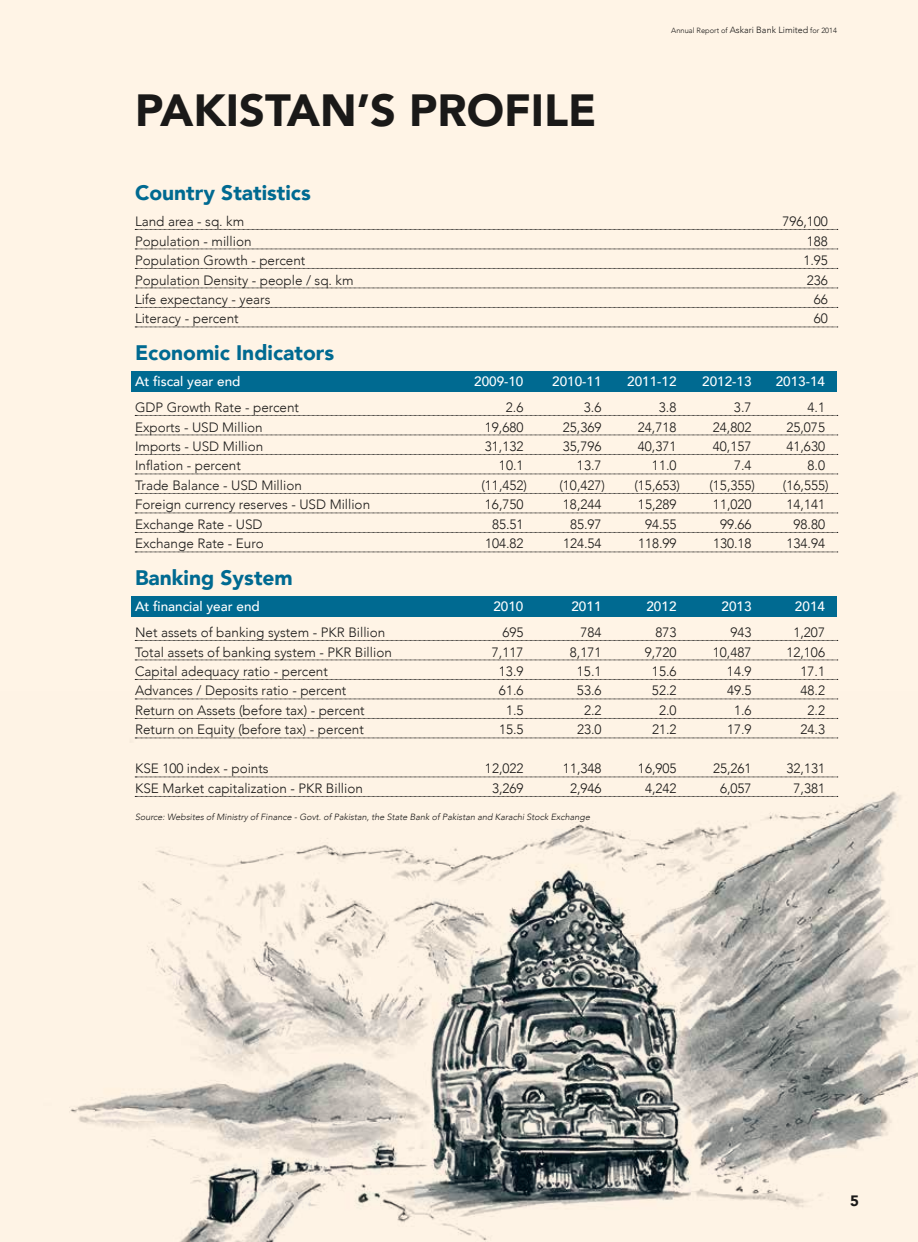
<style>
.page{position:relative;width:918px;height:1242px;background:#fff4e6}
.page>*{position:absolute;margin:0;border:0;box-sizing:border-box;transform-origin:0 0}
.t1{font:900 45px "Avenir";color:#1a1918}
.t2{font:900 21px "Avenir";color:#006a91}
.t3{font:900 15px "Avenir";color:#1a1918}
.t4{font:300 13.5px "Avenir";color:#1a1918}
.t5{font:500 13.5px "Avenir";color:#fff}
.t6{font:italic 300 9px "Avenir";color:#1a1918}
.t7{font:300 7.5px "Avenir";color:#1a1918}
.s1{font-size:9px}
</style>
<div class="page">
<div style="left:132px;top:371px;width:705px;height:21px;background:#006a91"></div>
<div style="left:132px;top:596px;width:705px;height:21px;background:#006a91"></div>
<svg style="left:135px;top:229px;width:703px;height:1px"></svg>
<svg style="left:135px;top:249px;width:703px;height:1px"></svg>
<svg style="left:135px;top:268px;width:703px;height:1px"></svg>
<svg style="left:135px;top:288px;width:703px;height:1px"></svg>
<svg style="left:135px;top:307px;width:703px;height:1px"></svg>
<svg style="left:135px;top:327px;width:703px;height:1px"></svg>
<svg style="left:135px;top:415px;width:703px;height:1px"></svg>
<svg style="left:135px;top:435px;width:703px;height:1px"></svg>
<svg style="left:135px;top:454px;width:703px;height:1px"></svg>
<svg style="left:135px;top:474px;width:703px;height:1px"></svg>
<svg style="left:135px;top:493px;width:703px;height:1px"></svg>
<svg style="left:135px;top:513px;width:703px;height:1px"></svg>
<svg style="left:135px;top:532px;width:703px;height:1px"></svg>
<svg style="left:135px;top:552px;width:703px;height:1px"></svg>
<svg style="left:135px;top:640px;width:703px;height:1px"></svg>
<svg style="left:135px;top:660px;width:703px;height:1px"></svg>
<svg style="left:135px;top:679px;width:703px;height:1px"></svg>
<img style="left:69px;top:698px;width:849px;height:544px">
<h1 class="t1" style="left:135px;top:72px;width:463px">PAKISTAN’S PROFILE</h1>
<p class="t7" style="left:671px;top:26px;width:167px">Annual Report of <span class="s1">Askari Bank Limited</span> for 2014</p>
<h2 class="t2" style="left:135px;top:174px;width:177px">Country Statistics</h2>
<p class="t4" style="left:135px;top:213px;width:111px">Land area - sq. km</p>
<p class="t4" style="left:782px;top:213px;width:47px">796,100</p>
<p class="t4" style="left:135px;top:233px;width:118px">Population - million</p>
<p class="t4" style="left:807px;top:233px;width:23px">188</p>
<p class="t4" style="left:135px;top:252px;width:172px">Population Growth - percent</p>
<p class="t4" style="left:803px;top:252px;width:26px">1.95</p>
<p class="t4" style="left:135px;top:272px;width:220px">Population Density - people / sq. km</p>
<p class="t4" style="left:807px;top:272px;width:23px">236</p>
<p class="t4" style="left:135px;top:291px;width:137px">Life expectancy - years</p>
<p class="t4" style="left:814px;top:291px;width:16px">66</p>
<p class="t4" style="left:135px;top:311px;width:105px">Literacy - percent</p>
<p class="t4" style="left:814px;top:311px;width:16px">60</p>
<h2 class="t2" style="left:135px;top:334px;width:201px">Economic Indicators</h2>
<p class="t5" style="left:135px;top:369px;width:107px">At fiscal year end</p>
<p class="t5" style="left:474px;top:369px;width:51px">2009-10</p>
<p class="t5" style="left:552px;top:369px;width:51px">2010-11</p>
<p class="t5" style="left:627px;top:369px;width:51px">2011-12</p>
<p class="t5" style="left:702px;top:369px;width:51px">2012-13</p>
<p class="t5" style="left:776px;top:369px;width:51px">2013-14</p>
<p class="t4" style="left:135px;top:399px;width:166px">GDP Growth Rate - percent</p>
<p class="t4" style="left:506px;top:399px;width:19px">2.6</p>
<p class="t4" style="left:584px;top:399px;width:19px">3.6</p>
<p class="t4" style="left:659px;top:399px;width:19px">3.8</p>
<p class="t4" style="left:734px;top:399px;width:19px">3.7</p>
<p class="t4" style="left:807px;top:399px;width:19px">4.1</p>
<p class="t4" style="left:135px;top:419px;width:129px">Exports - USD Million</p>
<p class="t4" style="left:485px;top:419px;width:40px">19,680</p>
<p class="t4" style="left:563px;top:419px;width:40px">25,369</p>
<p class="t4" style="left:638px;top:419px;width:40px">24,718</p>
<p class="t4" style="left:713px;top:419px;width:40px">24,802</p>
<p class="t4" style="left:786px;top:419px;width:40px">25,075</p>
<p class="t4" style="left:135px;top:438px;width:130px">Imports - USD Million</p>
<p class="t4" style="left:485px;top:438px;width:40px">31,132</p>
<p class="t4" style="left:563px;top:438px;width:40px">35,796</p>
<p class="t4" style="left:638px;top:438px;width:40px">40,371</p>
<p class="t4" style="left:713px;top:438px;width:40px">40,157</p>
<p class="t4" style="left:786px;top:438px;width:40px">41,630</p>
<p class="t4" style="left:135px;top:458px;width:107px">Inflation - percent</p>
<p class="t4" style="left:499px;top:458px;width:26px">10.1</p>
<p class="t4" style="left:577px;top:458px;width:26px">13.7</p>
<p class="t4" style="left:652px;top:458px;width:26px">11.0</p>
<p class="t4" style="left:734px;top:458px;width:19px">7.4</p>
<p class="t4" style="left:808px;top:458px;width:19px">8.0</p>
<p class="t4" style="left:135px;top:477px;width:168px">Trade Balance - USD Million</p>
<p class="t4" style="left:481px;top:477px;width:47px">(11,452)</p>
<p class="t4" style="left:559px;top:477px;width:47px">(10,427)</p>
<p class="t4" style="left:634px;top:477px;width:47px">(15,653)</p>
<p class="t4" style="left:709px;top:477px;width:47px">(15,355)</p>
<p class="t4" style="left:783px;top:477px;width:47px">(16,555)</p>
<p class="t4" style="left:135px;top:497px;width:237px">Foreign currency reserves - USD Million</p>
<p class="t4" style="left:485px;top:497px;width:40px">16,750</p>
<p class="t4" style="left:563px;top:497px;width:40px">18,244</p>
<p class="t4" style="left:638px;top:497px;width:40px">15,289</p>
<p class="t4" style="left:713px;top:497px;width:40px">11,020</p>
<p class="t4" style="left:786px;top:497px;width:40px">14,141</p>
<p class="t4" style="left:135px;top:516px;width:129px">Exchange Rate - USD</p>
<p class="t4" style="left:492px;top:516px;width:33px">85.51</p>
<p class="t4" style="left:570px;top:516px;width:33px">85.97</p>
<p class="t4" style="left:645px;top:516px;width:33px">94.55</p>
<p class="t4" style="left:720px;top:516px;width:33px">99.66</p>
<p class="t4" style="left:794px;top:516px;width:33px">98.80</p>
<p class="t4" style="left:135px;top:536px;width:130px">Exchange Rate - Euro</p>
<p class="t4" style="left:485px;top:536px;width:40px">104.82</p>
<p class="t4" style="left:563px;top:536px;width:40px">124.54</p>
<p class="t4" style="left:638px;top:536px;width:40px">118.99</p>
<p class="t4" style="left:713px;top:536px;width:40px">130.18</p>
<p class="t4" style="left:787px;top:536px;width:40px">134.94</p>
<h2 class="t2" style="left:135px;top:559px;width:159px">Banking System</h2>
<p class="t5" style="left:135px;top:594px;width:126px">At financial year end</p>
<p class="t5" style="left:493px;top:594px;width:32px">2010</p>
<p class="t5" style="left:571px;top:594px;width:32px">2011</p>
<p class="t5" style="left:646px;top:594px;width:32px">2012</p>
<p class="t5" style="left:721px;top:594px;width:32px">2013</p>
<p class="t5" style="left:795px;top:594px;width:32px">2014</p>
<p class="t4" style="left:135px;top:624px;width:252px">Net assets of banking system - PKR Billion</p>
<p class="t4" style="left:502px;top:624px;width:23px">695</p>
<p class="t4" style="left:580px;top:624px;width:23px">784</p>
<p class="t4" style="left:655px;top:624px;width:23px">873</p>
<p class="t4" style="left:730px;top:624px;width:23px">943</p>
<p class="t4" style="left:793px;top:624px;width:33px">1,207</p>
<p class="t4" style="left:135px;top:644px;width:258px">Total assets of banking system - PKR Billion</p>
<p class="t4" style="left:492px;top:644px;width:33px">7,117</p>
<p class="t4" style="left:570px;top:644px;width:33px">8,171</p>
<p class="t4" style="left:645px;top:644px;width:33px">9,720</p>
<p class="t4" style="left:713px;top:644px;width:40px">10,487</p>
<p class="t4" style="left:786px;top:644px;width:40px">12,106</p>
<p class="t4" style="left:135px;top:663px;width:194px">Capital adequacy ratio - percent</p>
<p class="t4" style="left:499px;top:663px;width:26px">13.9</p>
<p class="t4" style="left:577px;top:663px;width:26px">15.1</p>
<p class="t4" style="left:652px;top:663px;width:26px">15.6</p>
<p class="t4" style="left:727px;top:663px;width:26px">14.9</p>
<p class="t4" style="left:800px;top:663px;width:26px">17.1</p>
<p class="t4" style="left:135px;top:683px;width:213px">Advances / Deposits ratio - percent</p>
<p class="t4" style="left:499px;top:683px;width:26px">61.6</p>
<p class="t4" style="left:577px;top:683px;width:26px">53.6</p>
<p class="t4" style="left:652px;top:683px;width:26px">52.2</p>
<p class="t4" style="left:727px;top:683px;width:26px">49.5</p>
<p class="t4" style="left:800px;top:683px;width:26px">48.2</p>
<p class="t4" style="left:135px;top:702px;width:231px">Return on Assets (before tax) - percent</p>
<p class="t4" style="left:506px;top:702px;width:19px">1.5</p>
<p class="t4" style="left:584px;top:702px;width:19px">2.2</p>
<p class="t4" style="left:659px;top:702px;width:19px">2.0</p>
<p class="t4" style="left:734px;top:702px;width:19px">1.6</p>
<p class="t4" style="left:808px;top:702px;width:19px">2.2</p>
<p class="t4" style="left:135px;top:722px;width:230px">Return on Equity (before tax) - percent</p>
<p class="t4" style="left:499px;top:722px;width:26px">15.5</p>
<p class="t4" style="left:577px;top:722px;width:26px">23.0</p>
<p class="t4" style="left:652px;top:722px;width:26px">21.2</p>
<p class="t4" style="left:727px;top:722px;width:26px">17.9</p>
<p class="t4" style="left:801px;top:722px;width:26px">24.3</p>
<p class="t4" style="left:135px;top:761px;width:135px">KSE 100 index - points</p>
<p class="t4" style="left:485px;top:761px;width:40px">12,022</p>
<p class="t4" style="left:563px;top:761px;width:40px">11,348</p>
<p class="t4" style="left:638px;top:761px;width:40px">16,905</p>
<p class="t4" style="left:713px;top:761px;width:40px">25,261</p>
<p class="t4" style="left:786px;top:761px;width:40px">32,131</p>
<p class="t4" style="left:135px;top:780px;width:229px">KSE Market capitalization - PKR Billion</p>
<p class="t4" style="left:492px;top:780px;width:33px">3,269</p>
<p class="t4" style="left:570px;top:780px;width:33px">2,946</p>
<p class="t4" style="left:645px;top:780px;width:33px">4,242</p>
<p class="t4" style="left:720px;top:780px;width:33px">6,057</p>
<p class="t4" style="left:794px;top:780px;width:33px">7,381</p>
<p class="t6" style="left:135px;top:812px;width:457px">Source: Websites of Ministry of Finance - Govt. of Pakistan, the State Bank of Pakistan and Karachi Stock Exchange</p>
<p class="t3" style="left:850px;top:1188px;width:10px">5</p>
</div>
